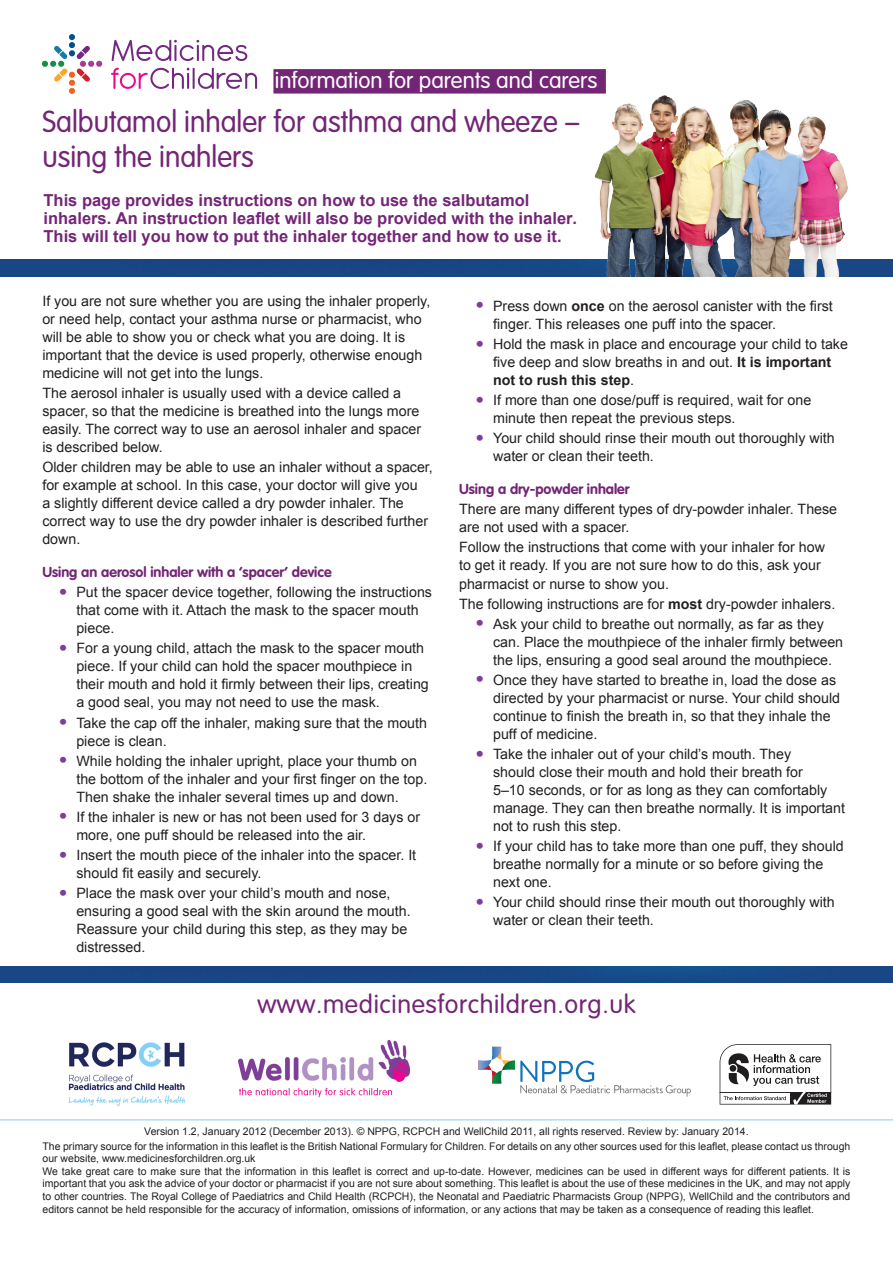
<style>
.page{position:relative;width:893px;height:1263px;background:#fff}
.page>*{position:absolute;margin:0;border:0;box-sizing:border-box;transform-origin:0 0}
._09a_Leaflet_title{font:300 30px/34.5px "VAG Rounded Std";color:#732676;scale:.95 1}
._01_Body{font:300 25.5px "VAG Rounded Std";letter-spacing:.025em;color:#732676}
._09b_Information_for{font:300 22.5px "VAG Rounded Std";color:#fff}
._09c_Leaflet_introdu{font:700 16.5px/18px "Arial";color:#732676}
._03_Bullet_points{font:14.25px/18px "Arial";color:#231f20}
._01_Body-2{font:14.25px/18px "Arial";color:#231f20}
._05_Subheading_small{font:700 14.25px "VAG Rounded Std";color:#732676}
._08a_Disclaimer{font:10.5px/12.6px "Arial";color:#231f20}
._08b_Disclaimer_cent{font:10.5px "Arial";color:#231f20}
.s1{font-weight:700;font-size:21px;color:#7e3e98}
.s2{font-weight:700}
.s3{color:#fff}
</style>
<div class="page">
<div style="left:0;top:259px;width:893px;height:17px;background:#194785"></div>
<div style="left:274px;top:70px;width:331px;height:23px;background:#732676"></div>
<div style="left:273px;top:69px;width:333px;height:25px;border:2px solid #732676"></div>
<img style="left:583px;top:86px;width:270px;height:190px">
<svg style="left:42px;top:34px;width:60px;height:60px"></svg>
<svg style="left:112px;top:40px;width:135px;height:21px"></svg>
<svg style="left:111px;top:68px;width:146px;height:21px"></svg>
<hr style="left:0;top:1119px;width:893px;height:1px;background:#aae0f9">
<div style="left:0;top:966px;width:893px;height:17px;background:#184785"></div>
<img style="left:238px;top:1040px;width:171px;height:58px">
<img style="left:68px;top:1042px;width:118px;height:64px">
<svg style="left:720px;top:1044px;width:111px;height:60px"></svg>
<svg style="left:478px;top:1047px;width:213px;height:50px"></svg>
<p class="_09b_Information_for" style="left:275px;top:67px;width:324px">information for parents and carers</p>
<p class="_09a_Leaflet_title" style="left:42px;top:105px;width:567px">Salbutamol inhaler for asthma and wheeze – using the inahlers</p>
<p class="_09c_Leaflet_introdu" style="left:44px;top:192px;width:535px">This page provides instructions on how to use the salbutamol inhalers. An instruction leaflet will also be provided with the inhaler.<br>This will tell you how to put the inhaler together and how to use it.</p>
<p class="_01_Body-2" style="left:42px;top:292px;width:389px">If you are not sure whether you are using the inhaler properly, or need help, contact your asthma nurse or pharmacist, who will be able to show you or check what you are doing. It is important that the device is used properly, otherwise enough medicine will not get into the lungs.</p>
<p class="_01_Body-2" style="left:42px;top:384px;width:380px">The aerosol inhaler is usually used with a device called a spacer, so that the medicine is breathed into the lungs more easily. The correct way to use an aerosol inhaler and spacer is described below.</p>
<p class="_01_Body-2" style="left:42px;top:458px;width:392px">Older children may be able to use an inhaler without a spacer, for example at school. In this case, your doctor will give you<br>a slightly different device called a dry powder inhaler. The correct way to use the dry powder inhaler is described further down.</p>
<p class="_05_Subheading_small" style="left:42px;top:564px;width:291px">Using an aerosol inhaler with a ‘spacer’ device</p>
<p class="_03_Bullet_points" style="left:76px;top:583px;width:357px;text-indent:-17px"><span class="s1">•</span> Put the spacer device together, following the instructions that come with it. Attach the mask to the spacer mouth piece.</p>
<p class="_03_Bullet_points" style="left:76px;top:640px;width:354px;text-indent:-17px"><span class="s1">•</span> For a young child, attach the mask to the spacer mouth piece. If your child can hold the spacer mouthpiece in their mouth and hold it firmly between their lips, creating a good seal, you may not need to use the mask.</p>
<p class="_03_Bullet_points" style="left:76px;top:714px;width:352px;text-indent:-17px"><span class="s1">•</span> Take the cap off the inhaler, making sure that the mouth piece is clean.</p>
<p class="_03_Bullet_points" style="left:76px;top:752px;width:352px;text-indent:-17px"><span class="s1">•</span> While holding the inhaler upright, place your thumb on the bottom of the inhaler and your first finger on the top.<br>Then shake the inhaler several times up and down.</p>
<p class="_03_Bullet_points" style="left:76px;top:808px;width:345px;text-indent:-17px"><span class="s1">•</span> If the inhaler is new or has not been used for 3 days or more, one puff should be released into the air.</p>
<p class="_03_Bullet_points" style="left:76px;top:846px;width:341px;text-indent:-17px"><span class="s1">•</span> Insert the mouth piece of the inhaler into the spacer. It should fit easily and securely.</p>
<p class="_03_Bullet_points" style="left:76px;top:884px;width:336px;text-indent:-17px"><span class="s1">•</span> Place the mask over your child’s mouth and nose, ensuring a good seal with the skin around the mouth.<br>Reassure your child during this step, as they may be distressed.</p>
<p class="_03_Bullet_points" style="left:493px;top:297px;width:341px;text-indent:-17px"><span class="s1">•</span> Press down <span class="s2">once</span> on the aerosol canister with the first finger. This releases one puff into the spacer.</p>
<p class="_03_Bullet_points" style="left:493px;top:335px;width:356px;text-indent:-17px"><span class="s1">•</span> Hold the mask in place and encourage your child to take five deep and slow breaths in and out. <span class="s2">It is important not to rush this step</span>.</p>
<p class="_03_Bullet_points" style="left:493px;top:391px;width:320px;text-indent:-17px"><span class="s1">•</span> If more than one dose/puff is required, wait for one minute then repeat the previous steps.</p>
<p class="_03_Bullet_points" style="left:476px;top:429px;width:360px;text-align:right"><span class="s1">•</span> Your child should rinse their mouth out thoroughly with water or clean their teeth. <span class="s3">r check what you are doing.</span></p>
<p class="_05_Subheading_small" style="left:459px;top:481px;width:172px">Using a dry-powder inhaler</p>
<p class="_01_Body-2" style="left:459px;top:500px;width:380px">There are many different types of dry-powder inhaler. These are not used with a spacer.</p>
<p class="_01_Body-2" style="left:459px;top:539px;width:367px">Follow the instructions that come with your inhaler for how to get it ready. If you are not sure how to do this, ask your pharmacist or nurse to show you.</p>
<p class="_01_Body-2" style="left:459px;top:595px;width:378px">The following instructions are for <span class="s2">most</span> dry-powder inhalers.</p>
<p class="_03_Bullet_points" style="left:493px;top:615px;width:352px;text-indent:-17px"><span class="s1">•</span> Ask your child to breathe out normally, as far as they can. Place the mouthpiece of the inhaler firmly between the lips, ensuring a good seal around the mouthpiece.</p>
<p class="_03_Bullet_points" style="left:493px;top:671px;width:348px;text-indent:-17px"><span class="s1">•</span> Once they have started to breathe in, load the dose as directed by your pharmacist or nurse. Your child should continue to finish the breath in, so that they inhale the puff of medicine.</p>
<p class="_03_Bullet_points" style="left:493px;top:745px;width:353px;text-indent:-17px"><span class="s1">•</span> Take the inhaler out of your child’s mouth. They<br>should close their mouth and hold their breath for<br>5–10 seconds, or for as long as they can comfortably manage. They can then breathe normally. It is important not to rush this step.</p>
<p class="_03_Bullet_points" style="left:493px;top:837px;width:352px;text-indent:-17px"><span class="s1">•</span> If your child has to take more than one puff, they should breathe normally for a minute or so before giving the next one.</p>
<p class="_03_Bullet_points" style="left:493px;top:893px;width:343px;text-indent:-17px"><span class="s1">•</span> Your child should rinse their mouth out thoroughly with water or clean their teeth.</p>
<p class="_01_Body" style="left:257px;top:990px;width:380px">www.medicinesforchildren.org.uk</p>
<p class="_08b_Disclaimer_cent" style="left:144px;top:1124px;width:606px">Version 1.2, January 2012 (December 2013). © NPPG, RCPCH and WellChild 2011, all rights reserved. Review by: January 2014.</p>
<p class="_08a_Disclaimer" style="left:43px;top:1140px;width:809px">The primary source for the information in this leaflet is the British National Formulary for Children. For details on any other sources used for this leaflet, please contact us through our website, www.medicinesforchildren.org.uk</p>
<p class="_08a_Disclaimer" style="left:43px;top:1165px;width:809px;text-align:justify">We take great care to make sure that the information in this leaflet is correct and up-to-date. However, medicines can be used in different ways for different patients. It is important that you ask the advice of your doctor or pharmacist if you are not sure about something. This leaflet is about the use of these medicines in the UK, and may not apply to other countries. The Royal College of Paediatrics and Child Health (RCPCH), the Neonatal and Paediatric Pharmacists Group (NPPG), WellChild and the contributors and editors cannot be held responsible for the accuracy of information, omissions of information, or any actions that may be taken as a consequence of reading this leaflet.</p>
</div>
